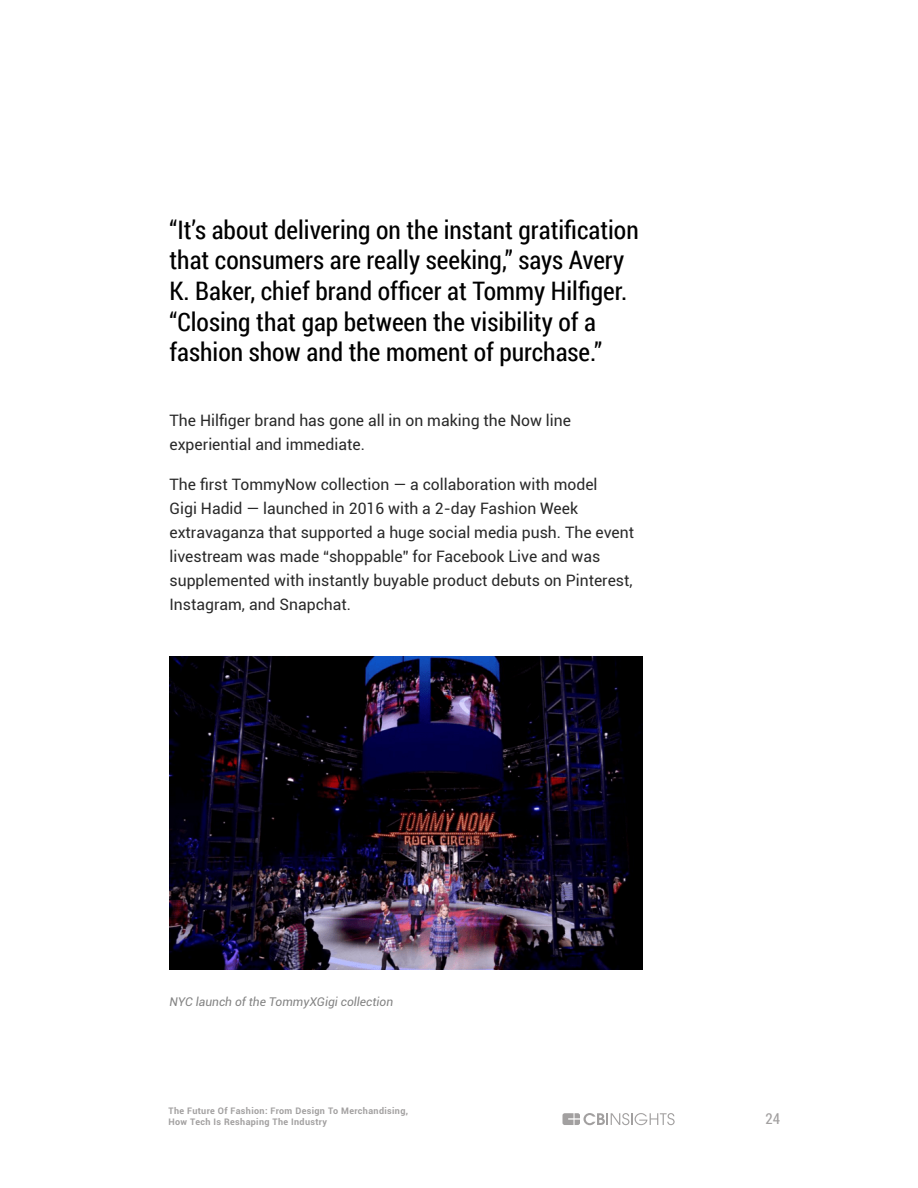
<style>
.page{position:relative;width:918px;height:1188px;background:#fff}
.page>*{position:absolute;margin:0;border:0;box-sizing:border-box;transform-origin:0 0}
.t1{font:25.5px/30.6px "Roboto Condensed";color:#000}
.t2{font:15.75px/24px "Roboto";color:#292929}
.t3{font:15px "Roboto Condensed";color:#a2a0a0}
.t4{font:italic 12px "Roboto";color:#838383}
.t5{font:700 9px/10.8px "Roboto";letter-spacing:.04em;color:#a2a0a0}
</style>
<div class="page">
<svg style="left:562px;top:1113px;width:113px;height:12px"></svg>
<img style="left:170px;top:657px;width:473px;height:312px">
<h1 class="t1" style="left:170px;top:214px;width:471px">“It’s about delivering on the instant gratification that consumers are really seeking,” says Avery K. Baker, chief brand officer at Tommy Hilfiger. “Closing that gap between the visibility of a fashion show and the moment of purchase.”</h1>
<p class="t2" style="left:170px;top:408px;width:403px">The Hilfiger brand has gone all in on making the Now line experiential and immediate.</p>
<p class="t2" style="left:170px;top:472px;width:466px">The first TommyNow collection — a collaboration with model<br>Gigi Hadid — launched in 2016 with a 2-day Fashion Week extravaganza that supported a huge social media push. The event livestream was made “shoppable” for Facebook Live and was supplemented with instantly buyable product debuts on Pinterest, Instagram, and Snapchat.</p>
<p class="t4" style="left:170px;top:994px;width:225px">NYC launch of the TommyXGigi collection</p>
<p class="t5" style="left:168px;top:1105px;width:241px">The Future Of Fashion: From Design To Merchandising,<br>How Tech Is Reshaping The Industry</p>
<p class="t3" style="left:765px;top:1108px;width:16px">24</p>
</div>
